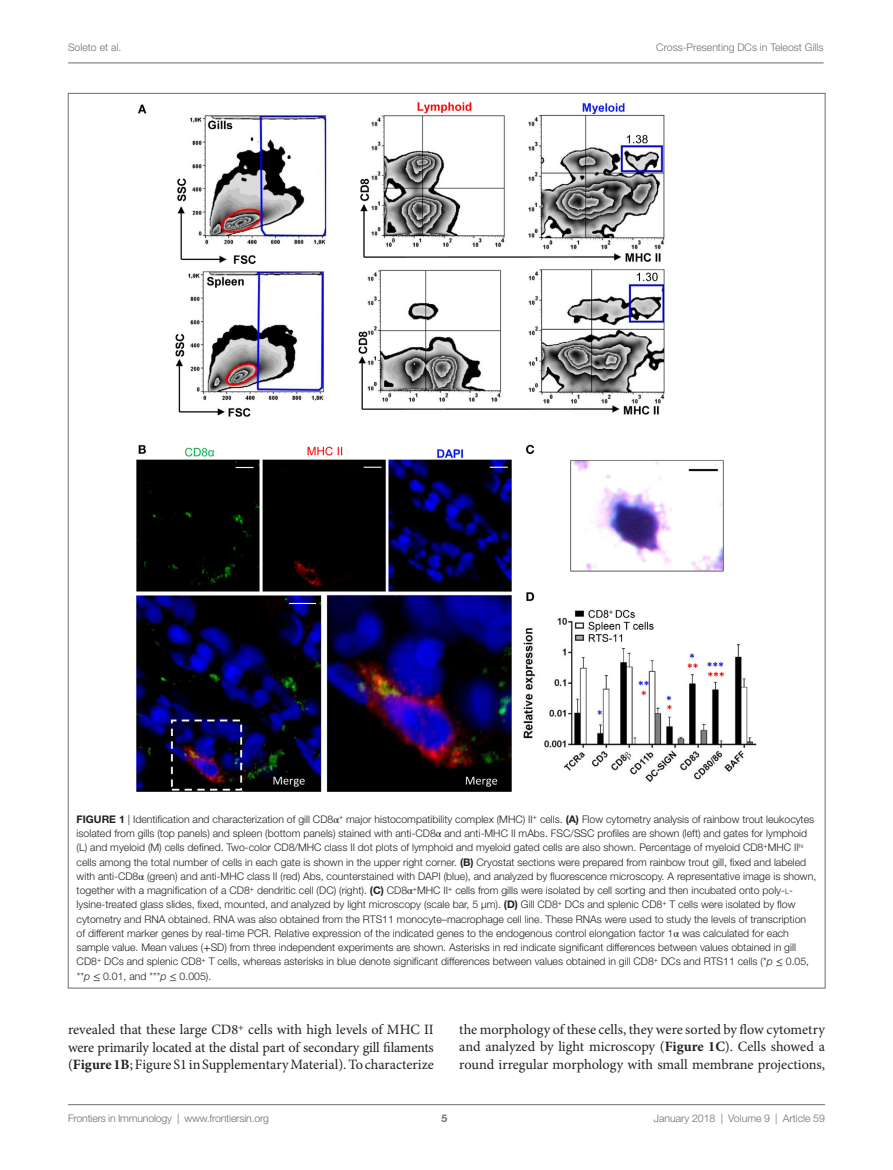
<style>
.page{position:relative;width:893px;height:1170px;background:#fff}
.page>*{position:absolute;margin:0;border:0;box-sizing:border-box;transform-origin:0 0}
.t1{font:14.25px/17.2px "Minion Pro";color:#231f20;text-align:justify}
.t2{font:300 10.5px/14.2px "Helvetica Neue LT Std";color:#231f20}
.t3{font:300 10.5px "Helvetica Neue LT Std";color:#6c6d70}
.t4{font:700 10.5px "Helvetica Neue LT Std";color:#6c6d70}
.s1{font-weight:700}
.s2{font-family:"STIX General";font-weight:400}
.s3{font-size:7.35px}
.s4{font-style:italic}
</style>
<div class="page">
<img style="left:136px;top:102px;width:621px;height:690px">
<hr style="left:68px;top:1104px;width:757px;height:1px;background:#6c6d70">
<hr style="left:68px;top:63px;width:755px;height:1px;background:#6c6d70">
<p class="t3" style="left:68px;top:41px;width:55px">Soleto et al.</p>
<p class="t3" style="left:656px;top:41px;width:169px">Cross-Presenting DCs in Teleost Gills</p>
<p class="t2" style="left:77px;top:811px;width:741px"><span class="s1">FIGURE 1</span> | Identification and characterization of gill CD8<span class="s2">α</span><sup>+</sup> major histocompatibility complex (MHC) II<sup>+</sup> cells. <span class="s1">(A)</span> Flow cytometry analysis of rainbow trout leukocytes isolated from gills (top panels) and spleen (bottom panels) stained with anti-CD8<span class="s2">α</span> and anti-MHC II mAbs. FSC/SSC profiles are shown (left) and gates for lymphoid (L) and myeloid (M) cells defined. Two-color CD8/MHC class II dot plots of lymphoid and myeloid gated cells are also shown. Percentage of myeloid CD8<sup>+</sup>MHC II<sup>hi </sup>cells among the total number of cells in each gate is shown in the upper right corner. <span class="s1">(B)</span> Cryostat sections were prepared from rainbow trout gill, fixed and labeled with anti-CD8<span class="s2">α</span> (green) and anti-MHC class II (red) Abs, counterstained with DAPI (blue), and analyzed by fluorescence microscopy. A representative image is shown, together with a magnification of a CD8<sup>+</sup> dendritic cell (DC) (right). <span class="s1">(C)</span> CD8<span class="s2">α</span><sup>+</sup>MHC II<sup>+</sup> cells from gills were isolated by cell sorting and then incubated onto poly-<span class="s3">l&shy;</span>lysine-treated glass slides, fixed, mounted, and analyzed by light microscopy (scale bar, 5 µm). <span class="s1">(D)</span> Gill CD8<sup>+</sup> DCs and splenic CD8<sup>+</sup> T cells were isolated by flow cytometry and RNA obtained. RNA was also obtained from the RTS11 monocyte–macrophage cell line. These RNAs were used to study the levels of transcription of different marker genes by real-time PCR. Relative expression of the indicated genes to the endogenous control elongation factor 1<span class="s2">α</span> was calculated for each sample value. Mean values (<span class="s2">+</span>SD) from three independent experiments are shown. Asterisks in red indicate significant differences between values obtained in gill CD8<sup>+</sup> DCs and splenic CD8<sup>+</sup> T cells, whereas asterisks in blue denote significant differences between values obtained in gill CD8<sup>+</sup> DCs and RTS11 cells (*<span class="s4">p</span> <span class="s2">≤</span> 0.05, **<span class="s4">p</span> <span class="s2">≤</span> 0.01, and ***<span class="s4">p</span> <span class="s2">≤</span> 0.005).</p>
<h1 class="t1" style="left:68px;top:1021px;width:367px">revealed that these large CD8<sup>+</sup> cells with high levels of MHC II were primarily located at the distal part of secondary gill filaments (<span class="s1">Figure 1B</span>; Figure S1 in Supplementary Material). To characterize</h1>
<h1 class="t1" style="left:459px;top:1020px;width:367px">the morphology of these cells, they were sorted by flow cytometry and analyzed by light microscopy (<span class="s1">Figure 1C</span>). Cells showed a round irregular morphology with small membrane projections,</h1>
<p class="t3" style="left:68px;top:1111px;width:203px">Frontiers in Immunology | www.frontiersin.org</p>
<p class="t3" style="left:654px;top:1111px;width:173px">January 2018 | Volume 9 | Article 59</p>
<p class="t4" style="left:441px;top:1111px;width:7px">5</p>
</div>
